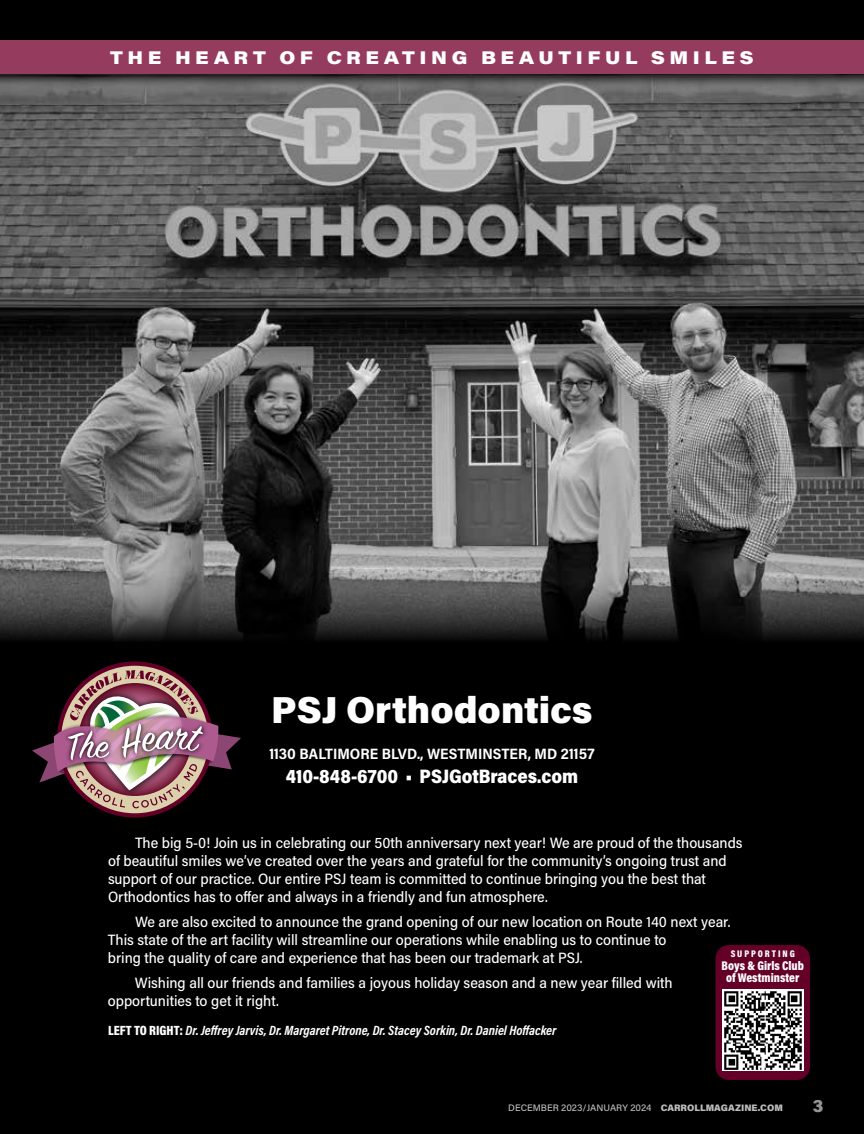
<style>
.page{position:relative;width:864px;height:1134px;background:#000}
.page>*{position:absolute;margin:0;border:0;box-sizing:border-box;transform-origin:0 0}
.t1{font:900 37.5px "Acumin Pro";color:#fff}
.t2{font:900 19.5px "Acumin Pro Semi Cond";letter-spacing:-.005em;color:#fff;scale:.93 1}
.t3{font:900 18px "Acumin Pro Wide";letter-spacing:.25em;color:#fff}
.t4{font:900 18px "Acumin Pro";color:#939598}
.t5{font:500 15px/18px "Acumin Pro Semi Cond";color:#fff}
.t6{font:700 15px "Acumin Pro Semi Cond";color:#fff}
.t7{font:italic 700 13.5px "Acumin Pro Cond";color:#fff}
.t8{font:900 12.75px/12px "Acumin Pro Cond";color:#fff;text-align:center}
.t9{font:900 9.75px "Acumin Pro Cond";letter-spacing:.2em;color:#fff}
.t10{font:500 9.3px "Acumin Pro";color:#bcbec0}
.s1{font-weight:900;font-style:normal}
.s2{font-weight:900}
</style>
<div class="page">
<img style="left:0;top:87px;width:864px;height:554px">
<div style="left:0;top:37px;width:864px;height:50px;background:#000;opacity:.75"></div>
<div style="left:0;top:40px;width:864px;height:34px;background:#953c5e"></div>
<svg style="left:32px;top:662px;width:209px;height:156px"></svg>
<div style="left:716px;top:945px;width:94px;height:135px;background:#640028;border-radius:14px"></div>
<img style="left:722px;top:990px;width:81px;height:81px">
<p class="t3" style="left:110px;top:44px;width:645px">THE HEART OF CREATING BEAUTIFUL SMILES</p>
<h1 class="t1" style="left:271px;top:684px;width:323px">PSJ Orthodontics</h1>
<p class="t6" style="left:269px;top:744px;width:327px">1130 BALTIMORE BLVD., WESTMINSTER, MD 21157</p>
<h2 class="t2" style="left:286px;top:763px;width:316px">410-848-6700 • PSJGotBraces.com</h2>
<p class="t5" style="left:108px;top:833px;width:636px;text-indent:27px">The big 5-0! Join us in celebrating our 50th anniversary next year! We are proud of the thousands of beautiful smiles we’ve created over the years and grateful for the community’s ongoing trust and support of our practice. Our entire PSJ team is committed to continue bringing you the best that Orthodontics has to offer and always in a friendly and fun atmosphere.</p>
<p class="t5" style="left:108px;top:912px;width:624px;text-indent:27px">We are also excited to announce the grand opening of our new location on Route 140 next year.<br>This state of the art facility will streamline our operations while enabling us to continue to<br>bring the quality of care and experience that has been our trademark at PSJ.</p>
<p class="t5" style="left:108px;top:973px;width:566px;text-indent:27px">Wishing all our friends and families a joyous holiday season and a new year filled with opportunities to get it right.</p>
<p class="t7" style="left:108px;top:1022px;width:450px"><span class="s1">LEFT TO RIGHT:</span> Dr. Jeffrey Jarvis, Dr. Margaret Pitrone, Dr. Stacey Sorkin, Dr. Daniel Hoffacker</p>
<p class="t9" style="left:731px;top:947px;width:66px">SUPPORTING</p>
<p class="t8" style="left:722px;top:960px;width:84px">Boys &amp; Girls Club of Westminster</p>
<p class="t10" style="left:508px;top:1101px;width:276px">DECEMBER 2023/JANUARY 2024 <span class="s2">CARROLLMAGAZINE.COM</span></p>
<p class="t4" style="left:813px;top:1093px;width:12px">3</p>
</div>
